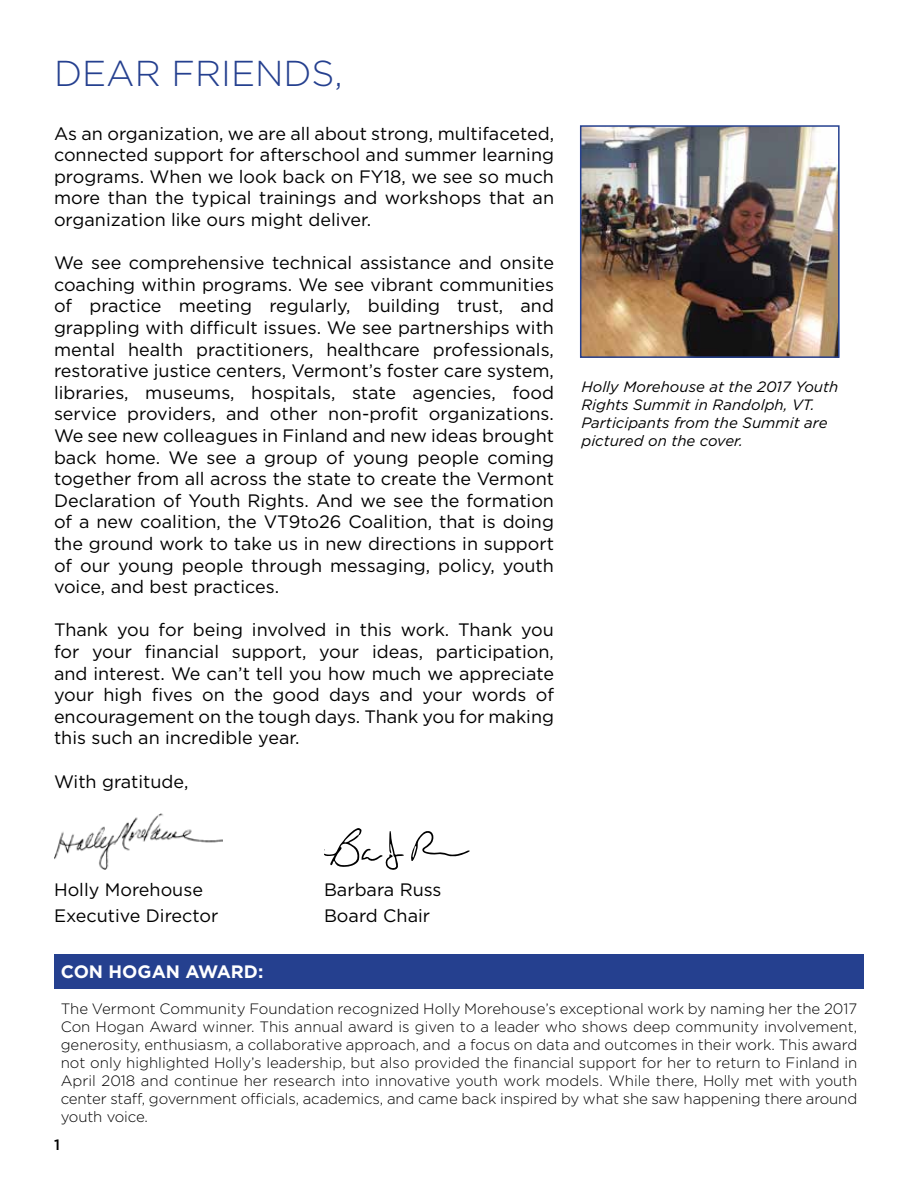
<style>
.page{position:relative;width:918px;height:1188px;background:#fff}
.page>*{position:absolute;margin:0;border:0;box-sizing:border-box;transform-origin:0 0}
.t1{font:300 36px "Gotham";color:#25408f}
.t2{font:18px/21.6px "Gotham";color:#000;text-align:justify}
.t3{font:700 18px "Gotham";color:#fff}
.t4{font:300 15px/18px "Gotham";letter-spacing:-.01em;color:#000;text-align:justify}
.t5{font:italic 15px/18px "Gotham";color:#000}
.t6{font:500 15px "Gotham";color:#000}
</style>
<div class="page">
<div style="left:54px;top:955px;width:810px;height:34px;background:#25408f"></div>
<img style="left:54px;top:813px;width:168px;height:56px">
<img style="left:583px;top:128px;width:254px;height:227px">
<div style="left:580px;top:125px;width:260px;height:233px;border:2px solid #25408f"></div>
<svg style="left:324px;top:828px;width:146px;height:42px"></svg>
<h1 class="t1" style="left:54px;top:54px;width:290px">DEAR FRIENDS,</h1>
<p class="t2" style="left:54px;top:122px;width:502px">As an organization, we are all about strong, multifaceted, connected support for afterschool and summer learning programs. When we look back on FY18, we see so much more than the typical trainings and workshops that an organization like ours might deliver.</p>
<p class="t2" style="left:54px;top:252px;width:502px">We see comprehensive technical assistance and onsite coaching within programs. We see vibrant communities of practice meeting regularly, building trust, and grappling with difficult issues. We see partnerships with mental health practitioners, healthcare professionals, restorative justice centers, Vermont’s foster care system, libraries, museums, hospitals, state agencies, food service providers, and other non-profit organizations.<br>We see new colleagues in Finland and new ideas brought back home. We see a group of young people coming together from all across the state to create the Vermont Declaration of Youth Rights. And we see the formation of a new coalition, the VT9to26 Coalition, that is doing the ground work to take us in new directions in support of our young people through messaging, policy, youth voice, and best practices.</p>
<p class="t2" style="left:54px;top:619px;width:502px">Thank you for being involved in this work. Thank you for your financial support, your ideas, participation, and interest. We can’t tell you how much we appreciate your high fives on the good days and your words of encouragement on the tough days. Thank you for making this such an incredible year.</p>
<p class="t2" style="left:54px;top:770px;width:136px">With gratitude,</p>
<p class="t5" style="left:581px;top:378px;width:258px">Holly Morehouse at the 2017 Youth<br>Rights Summit in Randolph, VT.<br>Participants from the Summit are pictured on the cover.</p>
<p class="t2" style="left:54px;top:879px;width:151px">Holly Morehouse</p>
<p class="t2" style="left:324px;top:879px;width:119px">Barbara Russ</p>
<p class="t2" style="left:54px;top:904px;width:166px">Executive Director</p>
<p class="t2" style="left:324px;top:904px;width:108px">Board Chair</p>
<p class="t3" style="left:61px;top:962px;width:204px">CON HOGAN AWARD:</p>
<p class="t4" style="left:61px;top:1000px;width:798px">The Vermont Community Foundation recognized Holly Morehouse’s exceptional work by naming her the 2017<br>Con Hogan Award winner. This annual award is given to a leader who shows deep community involvement, generosity, enthusiasm, a collaborative approach, and a focus on data and outcomes in their work. This award not only highlighted Holly’s leadership, but also provided the financial support for her to return to Finland in April 2018 and continue her research into innovative youth work models. While there, Holly met with youth center staff, government officials, academics, and came back inspired by what she saw happening there around youth voice.</p>
<p class="t6" style="left:54px;top:1137px;width:7px">1</p>
</div>
